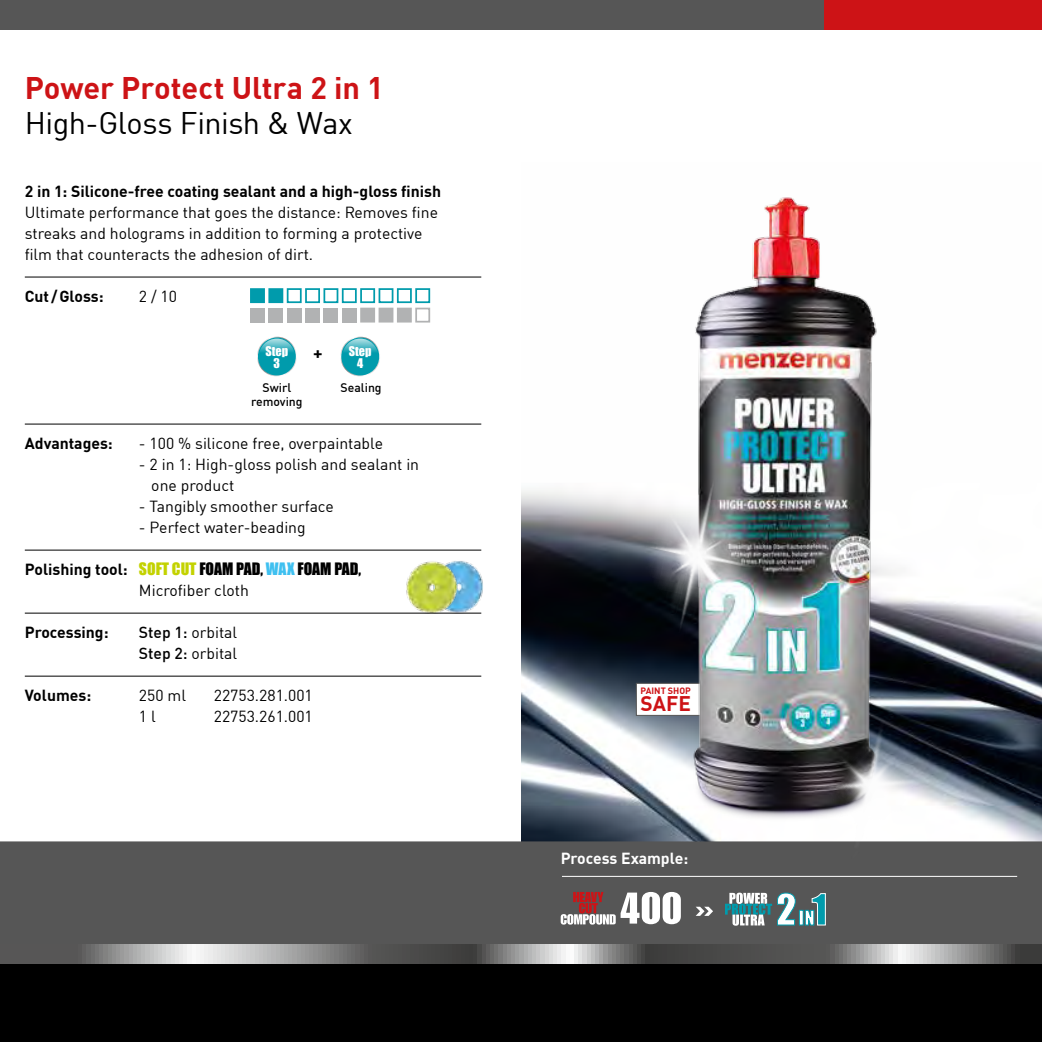
<style>
.page{position:relative;width:1042px;height:1042px;background:#fff}
.page>*{position:absolute;margin:0;border:0;box-sizing:border-box;transform-origin:0 0}
.t1{font:700 30.62px "DIN Offc Pro";letter-spacing:-.005em;color:#cd1316}
.t2{font:30.62px "DIN Offc Pro";letter-spacing:-.015em;color:#000}
.t3{font:700 20.82px "DIN Offc Pro";color:#cd1316}
.t4{font:700 17.5px "DIN Offc Pro";color:#000}
.t5{font:15.75px/21px "DIN Offc Pro";color:#000}
.t6{font:700 15.75px "DIN Offc Pro";color:#000}
.t7{font:15.75px "Impact";color:#000}
.t8{font:700 15.75px "DIN Offc Pro";color:#fff}
.t9{font:500 12.25px/14px "DIN Offc Pro";color:#000;text-align:center}
.t10{font:12.25px/12.2px "Impact";color:#fff;text-align:center}
.t11{font:700 9.1px "DIN Offc Pro";color:#cd1316}
.s1{font-family:"DIN Offc Pro";font-weight:700}
.s2{color:#c3d200}
.s3{color:#3fc0f0}
.s4{font-weight:500}
</style>
<div class="page">
<img style="left:521px;top:490px;width:521px;height:351px">
<div style="left:0;top:841px;width:1042px;height:103px;background:#565656"></div>
<svg style="left:635px;top:682px;width:35px;height:34px"></svg>
<div style="left:0;top:963px;width:1042px;height:79px;background:#000"></div>
<div style="left:823px;top:0;width:219px;height:30px;background:#cd1316"></div>
<div style="left:0;top:0;width:823px;height:30px;background:#565656"></div>
<svg style="left:0;top:944px;width:1042px;height:19px;background:#848483"></svg>
<hr style="left:562px;top:876px;width:455px;height:1px;background:#fff">
<svg style="left:257px;top:337px;width:40px;height:39px"></svg>
<div style="left:250px;top:288px;width:15px;height:15px;background:#009bac;border:2px solid #009bac"></div>
<div style="left:323px;top:288px;width:15px;height:15px;border:2px solid #009bac"></div>
<div style="left:287px;top:288px;width:15px;height:15px;border:2px solid #009bac"></div>
<div style="left:360px;top:288px;width:15px;height:15px;border:2px solid #009bac"></div>
<div style="left:397px;top:288px;width:15px;height:15px;border:2px solid #009bac"></div>
<div style="left:268px;top:288px;width:15px;height:15px;background:#009bac;border:2px solid #009bac"></div>
<div style="left:342px;top:288px;width:15px;height:15px;border:2px solid #009bac"></div>
<div style="left:305px;top:288px;width:15px;height:15px;border:2px solid #009bac"></div>
<div style="left:378px;top:288px;width:15px;height:15px;border:2px solid #009bac"></div>
<div style="left:415px;top:288px;width:15px;height:15px;border:2px solid #009bac"></div>
<div style="left:250px;top:308px;width:15px;height:14px;background:#b1b2b3"></div>
<div style="left:323px;top:308px;width:15px;height:14px;background:#b1b2b3"></div>
<div style="left:287px;top:308px;width:15px;height:14px;background:#b1b2b3"></div>
<div style="left:360px;top:308px;width:15px;height:14px;background:#b1b2b3;border:2px solid #b1b2b3"></div>
<div style="left:397px;top:308px;width:15px;height:14px;background:#b1b2b3;border:2px solid #b1b2b3"></div>
<div style="left:268px;top:308px;width:15px;height:14px;background:#b1b2b3"></div>
<div style="left:342px;top:308px;width:15px;height:14px;background:#b1b2b3"></div>
<div style="left:305px;top:308px;width:15px;height:14px;background:#b1b2b3"></div>
<div style="left:378px;top:308px;width:15px;height:14px;background:#b1b2b3;border:2px solid #b1b2b3"></div>
<div style="left:415px;top:308px;width:15px;height:14px;border:2px solid #b1b2b3"></div>
<div style="left:258px;top:337px;width:38px;height:38px;background:#009bac;border-radius:50%"></div>
<svg style="left:259px;top:339px;width:36px;height:13px"></svg>
<svg style="left:340px;top:337px;width:40px;height:39px"></svg>
<div style="left:341px;top:337px;width:38px;height:38px;background:#009bac;border-radius:50%"></div>
<svg style="left:342px;top:339px;width:36px;height:13px"></svg>
<img style="left:670px;top:197px;width:234px;height:644px">
<img style="left:586px;top:457px;width:207px;height:209px">
<img style="left:729px;top:652px;width:276px;height:276px">
<svg style="left:725px;top:892px;width:70px;height:33px"></svg>
<div style="left:799px;top:910px;width:4px;height:15px;border:1px solid #009bac"></div>
<svg style="left:805px;top:893px;width:20px;height:32px"></svg>
<svg style="left:695px;top:907px;width:18px;height:9px"></svg>
<img style="left:460px;top:561px;width:23px;height:53px">
<img style="left:407px;top:561px;width:53px;height:52px">
<hr style="left:25px;top:277px;width:456px;height:1px;background:#000">
<hr style="left:25px;top:424px;width:456px;height:1px;background:#000">
<hr style="left:25px;top:550px;width:456px;height:1px;background:#000">
<hr style="left:25px;top:613px;width:456px;height:1px;background:#000">
<hr style="left:25px;top:676px;width:456px;height:1px;background:#000">
<svg style="left:561px;top:892px;width:120px;height:32px"></svg>
<h1 class="t1" style="left:25px;top:63px;width:360px">Power Protect Ultra 2 in 1</h1>
<h1 class="t2" style="left:25px;top:99px;width:330px">High-Gloss Finish &amp; Wax</h1>
<p class="t6" style="left:25px;top:178px;width:418px">2 in 1: Silicone-free coating sealant and a high-gloss finish</p>
<p class="t5" style="left:25px;top:200px;width:415px">Ultimate performance that goes the distance: Removes fine streaks and holograms in addition to forming a protective film that counteracts the adhesion of dirt.</p>
<p class="t6" style="left:25px;top:283px;width:80px">Cut /Gloss:</p>
<p class="t5" style="left:139px;top:284px;width:40px">2 / 10</p>
<p class="t10" style="left:265px;top:344px;width:24px">Step<br>3</p>
<p class="t10" style="left:349px;top:344px;width:24px">Step<br>4</p>
<p class="t4" style="left:313px;top:338px;width:11px">+</p>
<p class="t9" style="left:251px;top:379px;width:53px">Swirl removing</p>
<p class="t9" style="left:341px;top:379px;width:43px">Sealing</p>
<p class="t6" style="left:25px;top:430px;width:90px">Advantages:</p>
<p class="t5" style="left:139px;top:431px;width:246px">- 100 % silicone free, overpaintable</p>
<p class="t5" style="left:151px;top:452px;width:269px;text-indent:-12px">- 2 in 1: High-gloss polish and sealant in one product</p>
<p class="t5" style="left:139px;top:494px;width:196px">- Tangibly smoother surface</p>
<p class="t5" style="left:139px;top:515px;width:168px">- Perfect water-beading</p>
<p class="t7" style="left:25px;top:557px;width:338px"><span class="s1">Polishing tool:</span> <span class="s2">SOFT CUT</span> FOAM PAD, <span class="s3">WAX</span> FOAM PAD,</p>
<p class="t5" style="left:139px;top:578px;width:111px">Microfiber cloth</p>
<p class="t6" style="left:25px;top:619px;width:85px">Processing:</p>
<p class="t5" style="left:139px;top:620px;width:100px"><span class="s4">Step 1:</span> orbital<br><span class="s4">Step 2:</span> orbital</p>
<p class="t6" style="left:25px;top:682px;width:68px">Volumes:</p>
<p class="t5" style="left:139px;top:683px;width:49px">250 ml</p>
<p class="t5" style="left:214px;top:683px;width:100px">22753.281.001</p>
<p class="t5" style="left:139px;top:704px;width:18px">1 l</p>
<p class="t5" style="left:214px;top:704px;width:100px">22753.261.001</p>
<p class="t11" style="left:640px;top:683px;width:52px">PAINT SHOP</p>
<h2 class="t3" style="left:640px;top:686px;width:52px">SAFE</h2>
<p class="t8" style="left:561px;top:845px;width:129px">Process Example:</p>
</div>
